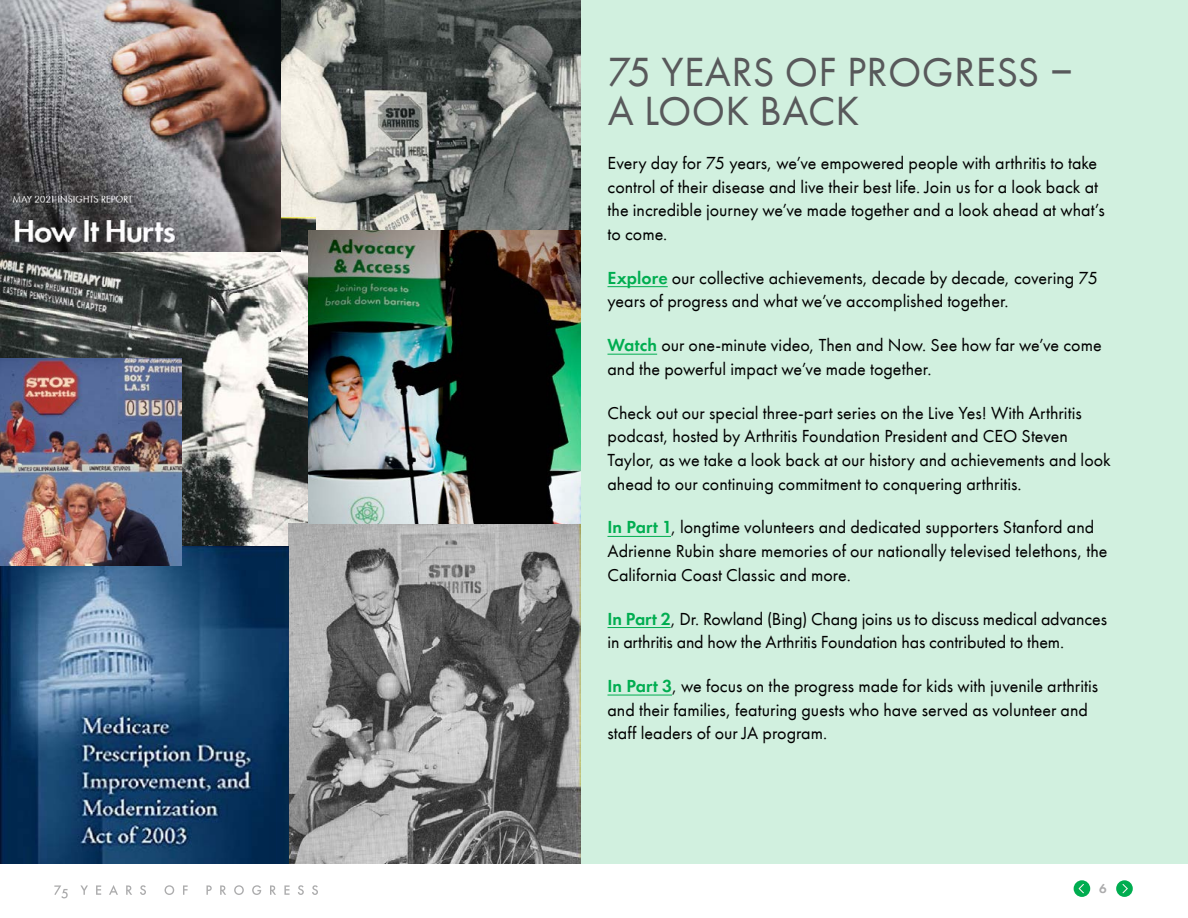
<style>
.page{position:relative;width:1188px;height:918px;background:#fff}
.page>*{position:absolute;margin:0;border:0;box-sizing:border-box;transform-origin:0 0}
.t1{font:42px/39px "Futura PT";letter-spacing:.01em;color:#58595b}
.t2{font:18px/23.5px "Futura PT";color:#000}
.t3{font:600 13.5px "Futura PT";color:#acacad}
.s1{font-weight:600;color:#00ad50}
</style>
<div class="page">
<div style="left:1074px;top:880px;width:16px;height:17px;background:#00ad50;border-radius:50%"></div>
<svg style="left:1076px;top:881px;width:11px;height:16px"></svg>
<div style="left:0;top:0;width:1188px;height:864px;background:#ccefdc"></div>
<svg style="left:54px;top:885px;width:14px;height:13px"></svg>
<svg style="left:80px;top:885px;width:8px;height:10px"></svg>
<svg style="left:96px;top:885px;width:5px;height:10px"></svg>
<svg style="left:109px;top:885px;width:9px;height:10px"></svg>
<svg style="left:126px;top:885px;width:6px;height:10px"></svg>
<svg style="left:140px;top:885px;width:6px;height:10px"></svg>
<svg style="left:165px;top:885px;width:9px;height:10px"></svg>
<svg style="left:183px;top:885px;width:5px;height:10px"></svg>
<svg style="left:206px;top:885px;width:6px;height:10px"></svg>
<svg style="left:220px;top:885px;width:6px;height:10px"></svg>
<svg style="left:234px;top:885px;width:10px;height:10px"></svg>
<svg style="left:252px;top:885px;width:9px;height:10px"></svg>
<svg style="left:270px;top:885px;width:6px;height:10px"></svg>
<svg style="left:284px;top:885px;width:6px;height:10px"></svg>
<svg style="left:298px;top:885px;width:6px;height:10px"></svg>
<svg style="left:312px;top:885px;width:6px;height:10px"></svg>
<svg style="left:1116px;top:880px;width:17px;height:17px"></svg>
<svg style="left:1119px;top:881px;width:12px;height:16px"></svg>
<hr style="left:608px;top:286px;width:60px;height:1px;background:#00ad50">
<hr style="left:608px;top:354px;width:49px;height:1px;background:#00ad50">
<hr style="left:608px;top:536px;width:63px;height:1px;background:#00ad50">
<hr style="left:608px;top:627px;width:63px;height:1px;background:#00ad50">
<hr style="left:608px;top:695px;width:64px;height:1px;background:#00ad50">
<img style="left:280px;top:0;width:300px;height:230px">
<img style="left:0;top:218px;width:316px;height:329px">
<img style="left:289px;top:524px;width:292px;height:340px">
<img style="left:0;top:547px;width:289px;height:317px">
<img style="left:309px;top:230px;width:271px;height:294px">
<img style="left:0;top:0;width:280px;height:251px">
<img style="left:0;top:358px;width:182px;height:207px">
<h1 class="t1" style="left:608px;top:52px;width:468px">75 YEARS OF PROGRESS –<br>A LOOK BACK</h1>
<p class="t2" style="left:608px;top:151px;width:499px">Every day for 75 years, we’ve empowered people with arthritis to take control of their disease and live their best life. Join us for a look back at the incredible journey we’ve made together and a look ahead at what’s to come.</p>
<p class="t2" style="left:608px;top:266px;width:492px"><span class="s1">Explore</span> our collective achievements, decade by decade, covering 75 years of progress and what we’ve accomplished together.</p>
<p class="t2" style="left:608px;top:333px;width:496px"><span class="s1">Watch</span> our one-minute video, Then and Now. See how far we’ve come and the powerful impact we’ve made together.</p>
<p class="t2" style="left:608px;top:401px;width:505px">Check out our special three-part series on the Live Yes! With Arthritis podcast, hosted by Arthritis Foundation President and CEO Steven Taylor, as we take a look back at our history and achievements and look ahead to our continuing commitment to conquering arthritis.</p>
<p class="t2" style="left:608px;top:516px;width:502px"><span class="s1">In Part 1</span>, longtime volunteers and dedicated supporters Stanford and<br>Adrienne Rubin share memories of our nationally televised telethons, the<br>California Coast Classic and more.</p>
<p class="t2" style="left:608px;top:607px;width:501px"><span class="s1">In Part 2</span>, Dr. Rowland (Bing) Chang joins us to discuss medical advances in arthritis and how the Arthritis Foundation has contributed to them.</p>
<p class="t2" style="left:608px;top:674px;width:492px"><span class="s1">In Part 3</span>, we focus on the progress made for kids with juvenile arthritis and their families, featuring guests who have served as volunteer and staff leaders of our JA program.</p>
<p class="t3" style="left:1099px;top:880px;width:9px">6</p>
</div>
